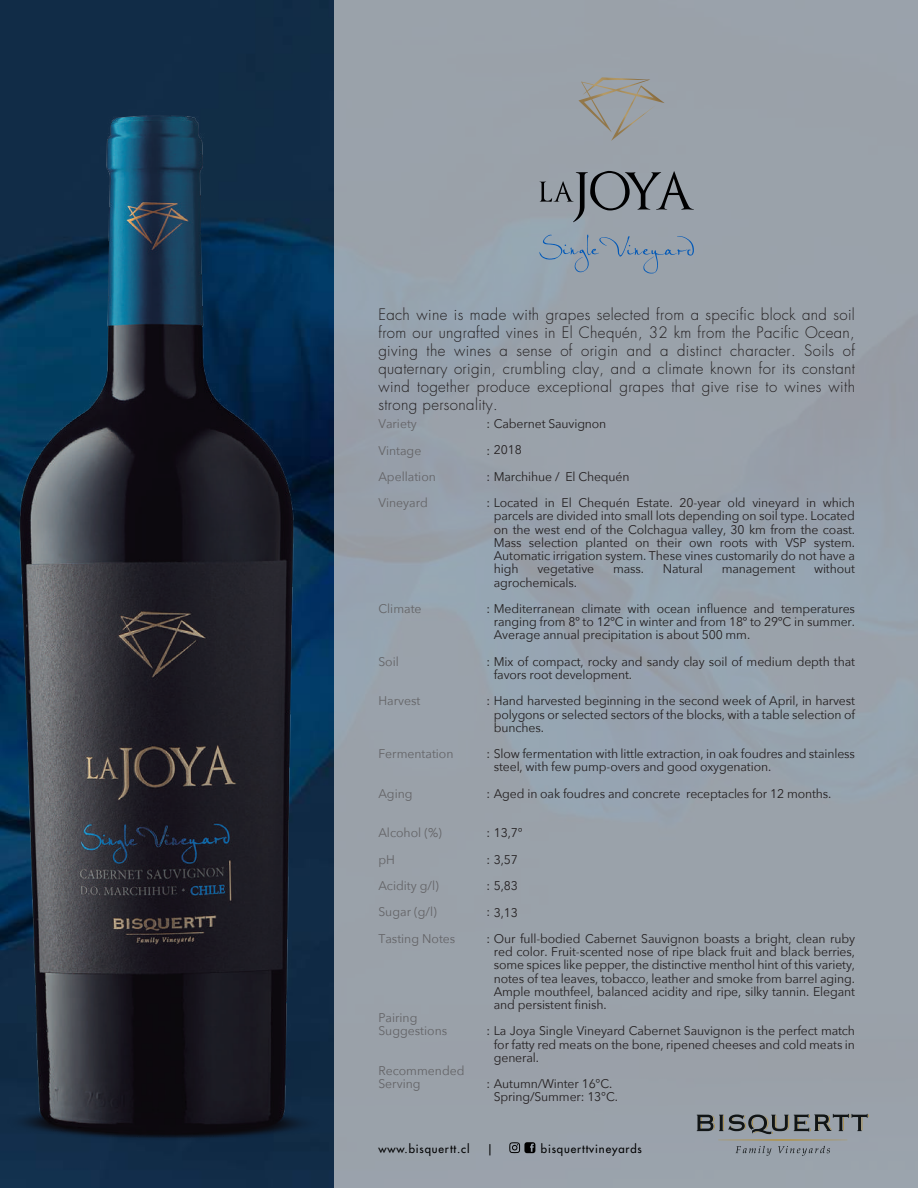
<style>
.page{position:relative;width:918px;height:1188px;background:#fff}
.page>*{position:absolute;margin:0;border:0;box-sizing:border-box;transform-origin:0 0}
.t1{font:300 15.45px/18px "Futura Std";letter-spacing:.025em;color:#231f20;text-align:justify}
.t2{font:12.6px/13.2px "Avenir Next";letter-spacing:-.01em;color:#231f20}
.t3{font:12.6px/26.4px "Avenir Next";color:#636366}
.t4{font:500 11.25px "Futura Std";letter-spacing:.075em;color:#000}
</style>
<div class="page">
<div style="left:0;top:0;width:335px;height:88px;background:#112c47"></div>
<div style="left:335px;top:0;width:583px;height:1188px;background:#9aa2aa"></div>
<svg style="left:509px;top:1142px;width:26px;height:11px"></svg>
<svg style="left:697px;top:1114px;width:172px;height:42px"></svg>
<svg style="left:539px;top:171px;width:155px;height:51px"></svg>
<svg style="left:539px;top:235px;width:155px;height:38px"></svg>
<svg style="left:578px;top:77px;width:87px;height:64px"></svg>
<img style="left:0;top:88px;width:366px;height:1100px">
<p class="t1" style="left:378px;top:306px;width:478px">Each wine is made with grapes selected from a specific block and soil from our ungrafted vines in El Chequén, 32 km from the Pacific Ocean, giving the wines a sense of origin and a distinct character. Soils of quaternary origin, crumbling clay, and a climate known for its constant wind together produce exceptional grapes that give rise to wines with strong personality.</p>
<p class="t3" style="left:378px;top:410px;width:59px">Variety<br>Vintage<br>Apellation<br>Vineyard</p>
<p class="t2" style="left:487px;top:410px;width:370px;line-height:26.4px">: Cabernet Sauvignon<br>: 2018<br>: Marchihue / El Chequén<br>: Located in El Chequén Estate. 20-year old vineyard in which</p>
<p class="t2" style="left:494px;top:509px;width:363px;text-align:justify">parcels are divided into small lots depending on soil type. Located on the west end of the Colchagua valley, 30 km from the coast.<br>Mass selection planted on their own roots with VSP system.<br>Automatic irrigation system. These vines customarily do not have a high</p>
<p class="t2" style="left:537px;top:562px;width:58px">vegetative</p>
<p class="t2" style="left:613px;top:562px;width:32px">mass.</p>
<p class="t2" style="left:663px;top:562px;width:42px">Natural</p>
<p class="t2" style="left:722px;top:562px;width:75px">management</p>
<p class="t2" style="left:814px;top:562px;width:42px">without</p>
<p class="t2" style="left:494px;top:575px;width:85px">agrochemicals.</p>
<p class="t2" style="left:494px;top:615px;width:363px">ranging from 8º to 12ºC in winter and from 18º to 29ºC in summer.<br>Average annual precipitation is about 500 mm.</p>
<p class="t2" style="left:494px;top:667px;width:140px">favors root development.</p>
<p class="t2" style="left:494px;top:707px;width:363px">polygons or selected sectors of the blocks, with a table selection of bunches.</p>
<p class="t2" style="left:494px;top:760px;width:279px">steel, with few pump-overs and good oxygenation.</p>
<p class="t2" style="left:487px;top:601px;width:370px">: Mediterranean climate with ocean influence and temperatures</p>
<p class="t3" style="left:378px;top:595px;width:45px">Climate</p>
<p class="t2" style="left:487px;top:654px;width:370px">: Mix of compact, rocky and sandy clay soil of medium depth that</p>
<p class="t2" style="left:487px;top:694px;width:370px">: Hand harvested beginning in the second week of April, in harvest</p>
<p class="t3" style="left:378px;top:648px;width:22px">Soil</p>
<p class="t3" style="left:378px;top:687px;width:44px">Harvest</p>
<p class="t2" style="left:487px;top:747px;width:370px">: Slow fermentation with little extraction, in oak foudres and stainless</p>
<p class="t2" style="left:487px;top:786px;width:346px">: Aged in oak foudres and concrete receptacles for 12 months.</p>
<p class="t2" style="left:487px;top:819px;width:370px;line-height:26.4px">: 13,7°<br>: 3,57<br>: 5,83<br>: 3,13<br>: Our full-bodied Cabernet Sauvignon boasts a bright, clean ruby</p>
<p class="t3" style="left:378px;top:740px;width:77px">Fermentation</p>
<p class="t3" style="left:378px;top:780px;width:36px">Aging</p>
<p class="t3" style="left:378px;top:819px;width:78px">Alcohol (%) pH<br>Acidity g/l)<br>Sugar (g/l)<br>Tasting Notes</p>
<p class="t2" style="left:494px;top:945px;width:363px;text-align:justify">red color. Fruit-scented nose of ripe black fruit and black berries, some spices like pepper, the distinctive menthol hint of this variety, notes of tea leaves, tobacco, leather and smoke from barrel aging.<br>Ample mouthfeel, balanced acidity and ripe, silky tannin. Elegant and persistent finish.</p>
<p class="t2" style="left:494px;top:1037px;width:363px">for fatty red meats on the bone, ripened cheeses and cold meats in general.</p>
<p class="t2" style="left:494px;top:1090px;width:126px">Spring/Summer: 13°C.</p>
<p class="t3" style="left:378px;top:1011px;width:70px;line-height:13.2px">Pairing<br>Suggestions</p>
<p class="t3" style="left:378px;top:1063px;width:88px;line-height:13.2px">Recommended<br>Serving</p>
<p class="t2" style="left:487px;top:1024px;width:370px">: La Joya Single Vineyard Cabernet Sauvignon is the perfect match</p>
<p class="t2" style="left:487px;top:1077px;width:127px">: Autumn/Winter 16°C.</p>
<p class="t4" style="left:378px;top:1141px;width:93px">www.bisquertt.cl</p>
<p class="t4" style="left:487px;top:1141px;width:8px">|</p>
<p class="t4" style="left:541px;top:1141px;width:102px">bisquerttvineyards</p>
</div>
